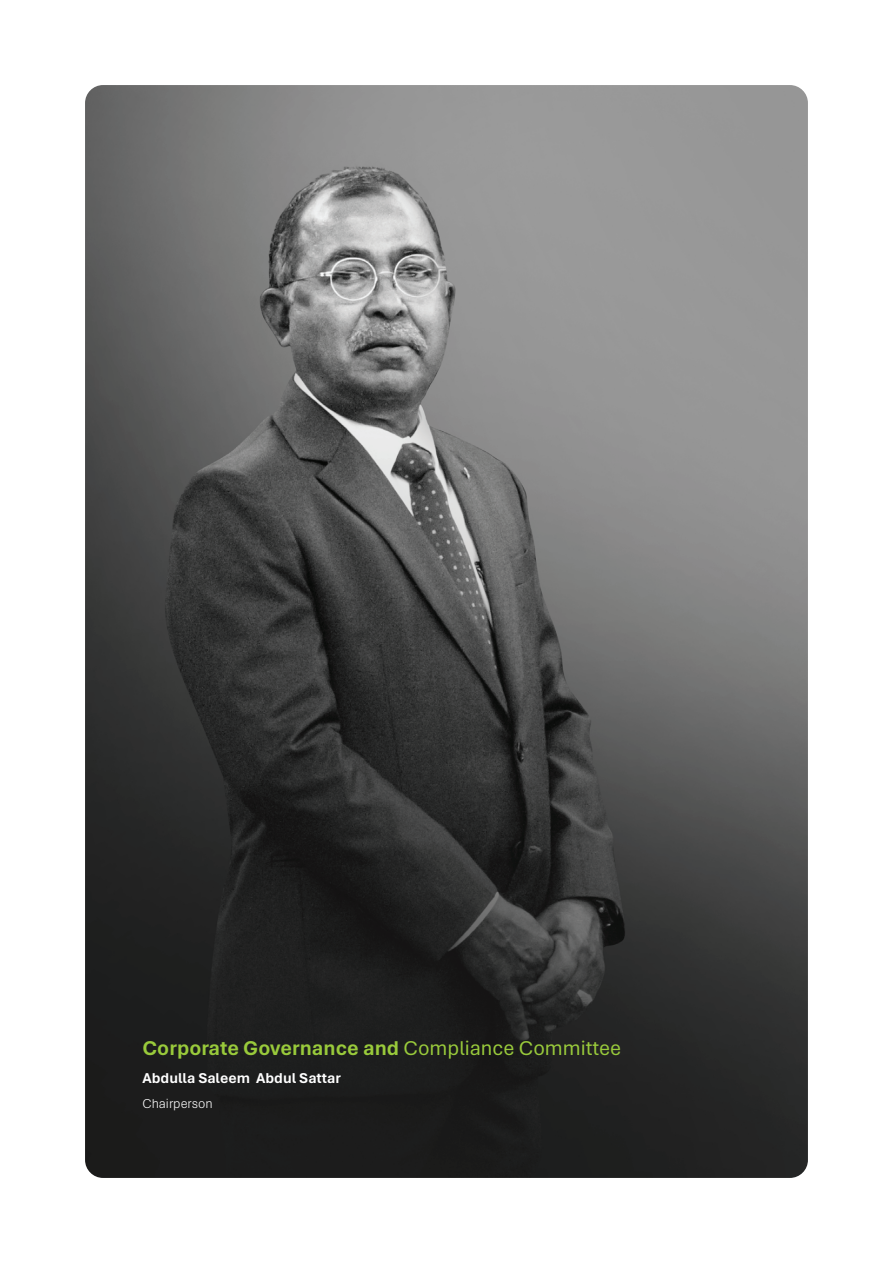
<style>
.page{position:relative;width:893px;height:1263px;background:#fff}
.page>*{position:absolute;margin:0;border:0;box-sizing:border-box;transform-origin:0 0}
.t1{font:700 21px "Aptos";color:#99ca3b}
.t2{font:700 15px "Aptos";color:#fff}
.t3{font:300 13.5px "Aptos";color:#fff}
.s1{font-weight:400}
</style>
<div class="page">
<img style="left:85px;top:85px;width:723px;height:1093px">
<p class="t1" style="left:142px;top:1034px;width:480px">Corporate Governance and <span class="s1">Compliance Committee</span></p>
<p class="t2" style="left:142px;top:1068px;width:200px">Abdulla Saleem Abdul Sattar</p>
<p class="t3" style="left:142px;top:1094px;width:72px">Chairperson</p>
</div>
